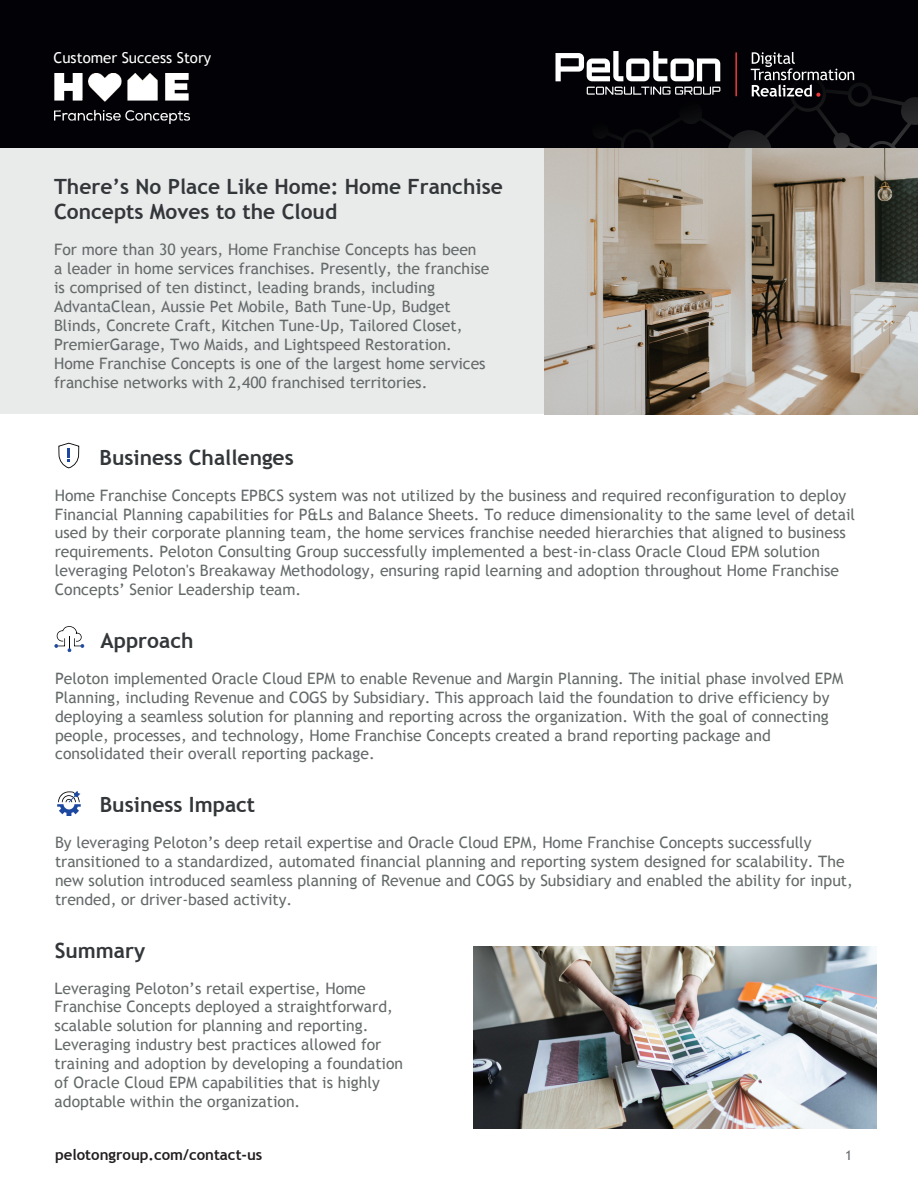
<style>
.page{position:relative;width:918px;height:1188px;background:#fff}
.page>*{position:absolute;margin:0;border:0;box-sizing:border-box;transform-origin:0 0}
.t1{font:700 21px/25.2px "Trebuchet MS";color:#33373a}
.t2{font:15.75px/18.9px "Trebuchet MS";color:#646969}
.t3{font:700 15px "Trebuchet MS";color:#231f20}
.t4{font:15px "Trebuchet MS";color:#fff}
.t5{font:13.5px "Trebuchet MS";color:#656a6b}
</style>
<div class="page">
<div style="left:0;top:0;width:918px;height:149px;background:#020206"></div>
<svg style="left:556px;top:51px;width:362px;height:98px"></svg>
<div style="left:0;top:149px;width:918px;height:265px;background:#e9eaea"></div>
<svg style="left:57px;top:791px;width:24px;height:25px"></svg>
<svg style="left:54px;top:626px;width:30px;height:26px"></svg>
<svg style="left:58px;top:443px;width:21px;height:25px"></svg>
<img style="left:474px;top:947px;width:402px;height:182px">
<img style="left:544px;top:149px;width:374px;height:265px">
<img style="left:54px;top:73px;width:136px;height:50px">
<p class="t4" style="left:53px;top:48px;width:159px">Customer Success Story</p>
<h1 class="t1" style="left:54px;top:174px;width:450px">There’s No Place Like Home: Home Franchise<br>Concepts Moves to the Cloud</h1>
<p class="t2" style="left:54px;top:241px;width:437px">For more than 30 years, Home Franchise Concepts has been<br>a leader in home services franchises. Presently, the franchise is comprised of ten distinct, leading brands, including AdvantaClean, Aussie Pet Mobile, Bath Tune-Up, Budget Blinds, Concrete Craft, Kitchen Tune-Up, Tailored Closet, PremierGarage, Two Maids, and Lightspeed Restoration.<br>Home Franchise Concepts is one of the largest home services franchise networks with 2,400 franchised territories.</p>
<h1 class="t1" style="left:100px;top:445px;width:196px">Business Challenges</h1>
<p class="t2" style="left:55px;top:486px;width:802px">Home Franchise Concepts EPBCS system was not utilized by the business and required reconfiguration to deploy Financial Planning capabilities for P&amp;Ls and Balance Sheets. To reduce dimensionality to the same level of detail used by their corporate planning team, the home services franchise needed hierarchies that aligned to business requirements. Peloton Consulting Group successfully implemented a best-in-class Oracle Cloud EPM solution leveraging Peloton's Breakaway Methodology, ensuring rapid learning and adoption throughout Home Franchise Concepts’ Senior Leadership team.</p>
<h1 class="t1" style="left:101px;top:628px;width:95px">Approach</h1>
<p class="t2" style="left:55px;top:669px;width:790px">Peloton implemented Oracle Cloud EPM to enable Revenue and Margin Planning. The initial phase involved EPM Planning, including Revenue and COGS by Subsidiary. This approach laid the foundation to drive efficiency by deploying a seamless solution for planning and reporting across the organization. With the goal of connecting people, processes, and technology, Home Franchise Concepts created a brand reporting package and consolidated their overall reporting package.</p>
<h1 class="t1" style="left:100px;top:792px;width:157px">Business Impact</h1>
<p class="t2" style="left:55px;top:833px;width:799px">By leveraging Peloton’s deep retail expertise and Oracle Cloud EPM, Home Franchise Concepts successfully transitioned to a standardized, automated financial planning and reporting system designed for scalability. The new solution introduced seamless planning of Revenue and COGS by Subsidiary and enabled the ability for input, trended, or driver-based activity.</p>
<h1 class="t1" style="left:55px;top:938px;width:92px">Summary</h1>
<p class="t2" style="left:55px;top:979px;width:350px">Leveraging Peloton’s retail expertise, Home Franchise Concepts deployed a straightforward, scalable solution for planning and reporting.<br>Leveraging industry best practices allowed for training and adoption by developing a foundation of Oracle Cloud EPM capabilities that is highly adoptable within the organization.</p>
<p class="t3" style="left:55px;top:1146px;width:209px">pelotongroup.com/contact-us</p>
<p class="t5" style="left:845px;top:1148px;width:9px">1</p>
</div>
